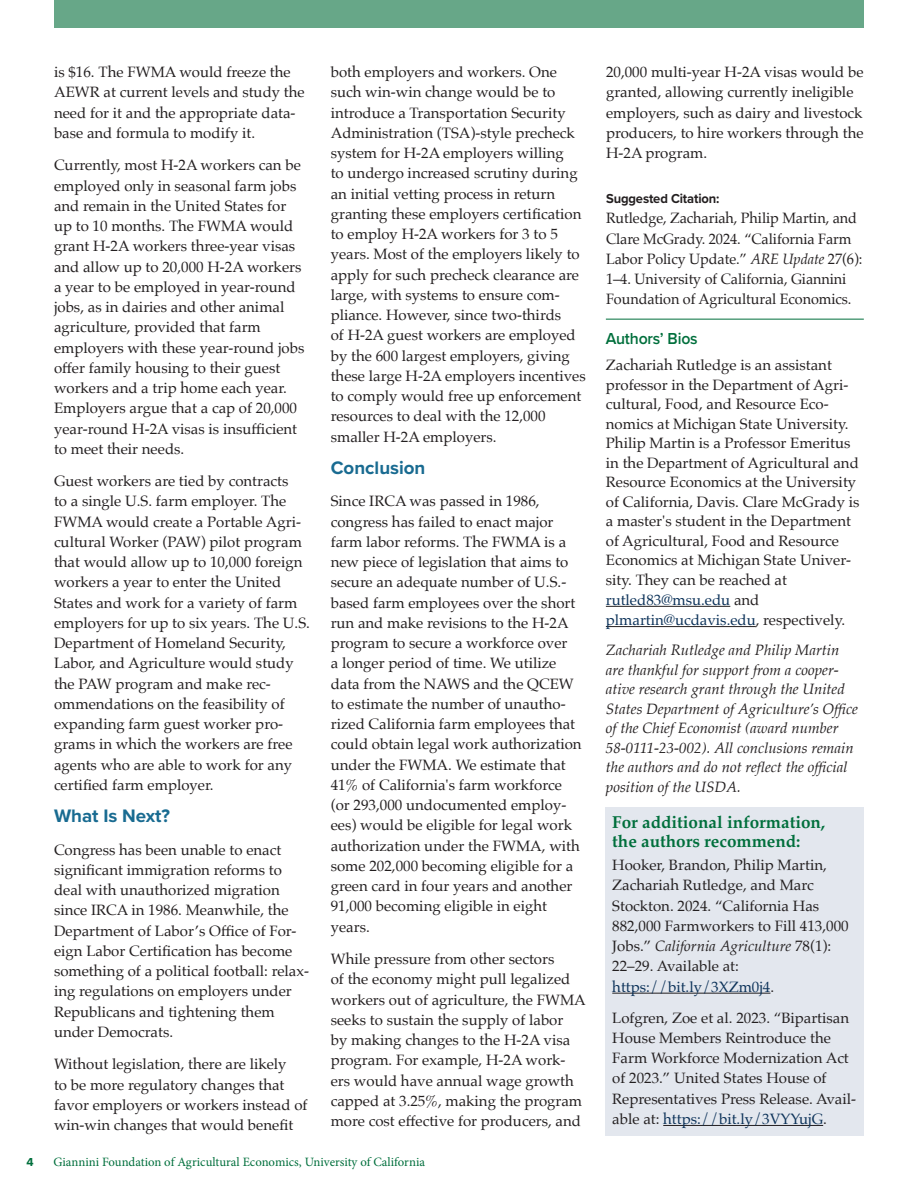
<style>
.page{position:relative;width:918px;height:1188px;background:#fff}
.page>*{position:absolute;margin:0;border:0;box-sizing:border-box;transform-origin:0 0}
.Article_Subhead{font:700 18.75px "Proxima Nova";color:#196b91}
.For_Additional_Info{font:700 17.25px/19.5px "Palatino";color:#006f3c}
.Author_Bio_Header{font:600 16.5px "Proxima Nova";letter-spacing:-.01em;color:#006f3c;scale:.96 1}
.Article_Subhead-2{font:15px/20.2px "Palatino";color:#231f20}
.Article_Body__Palatino{font:15px/19.6px "Palatino";color:#231f20}
.Article_Body__Palatino-2{font:italic 15px/19.5px "Palatino";color:#231f20}
.Article_Body__Palatino-3{font:15px/20.2px "Palatino";color:#231f20;scale:.96 1}
.t1{font:700 13.5px "Proxima Nova";letter-spacing:-.01em;color:#231f20;scale:.96 1}
.t2{font:12.75px "Minion Pro";color:#006f3c}
.t3{font:700 12px "Proxima Nova";color:#006f3c}
.s1{font-style:italic}
.s2{color:#0c3259}
</style>
<div class="page">
<div style="left:54px;top:0;width:810px;height:28px;background:#67a788"></div>
<hr style="left:606px;top:319px;width:258px;height:1px;background:#006f3c">
<hr style="left:606px;top:606px;width:124px;height:1px;background:#231f20">
<hr style="left:606px;top:626px;width:150px;height:1px;background:#231f20">
<div style="left:606px;top:807px;width:258px;height:328px;background:#e3e7ee"></div>
<hr style="left:612px;top:993px;width:158px;height:1px;background:#231f20">
<hr style="left:663px;top:1125px;width:160px;height:1px;background:#231f20">
<p class="Article_Subhead-2" style="left:54px;top:62px;width:252px">is $16. The FWMA would freeze the AEWR at current levels and study the need for it and the appropriate data&shy;base and formula to modify it.</p>
<p class="Article_Subhead-2" style="left:54px;top:155px;width:252px">Currently, most H-2A workers can be employed only in seasonal farm jobs and remain in the United States for up to 10 months. The FWMA would grant H-2A workers three-year visas and allow up to 20,000 H-2A workers a year to be employed in year-round jobs, as in dairies and other animal agriculture, provided that farm employers with these year-round jobs offer family housing to their guest workers and a trip home each year.<br>Employers argue that a cap of 20,000 year-round H-2A visas is insufficient to meet their needs.</p>
<p class="Article_Subhead-2" style="left:54px;top:471px;width:257px">Guest workers are tied by contracts<br>to a single U.S. farm employer. The FWMA would create a Portable Agri&shy;cultural Worker (PAW) pilot program that would allow up to 10,000 foreign workers a year to enter the United States and work for a variety of farm employers for up to six years. The U.S.<br>Department of Homeland Security, Labor, and Agriculture would study the PAW program and make rec&shy;ommendations on the feasibility of expanding farm guest worker pro&shy;grams in which the workers are free agents who are able to work for any certified farm employer.</p>
<p class="Article_Subhead" style="left:54px;top:802px;width:118px">What Is Next?</p>
<p class="Article_Subhead-2" style="left:54px;top:839px;width:257px">Congress has been unable to enact significant immigration reforms to deal with unauthorized migration since IRCA in 1986. Meanwhile, the Department of Labor’s Office of For&shy;eign Labor Certification has become something of a political football: relax&shy;ing regulations on employers under Republicans and tightening them under Democrats.</p>
<p class="Article_Subhead-2" style="left:54px;top:1054px;width:255px">Without legislation, there are likely<br>to be more regulatory changes that favor employers or workers instead of win-win changes that would benefit</p>
<p class="Article_Subhead-2" style="left:331px;top:62px;width:256px">both employers and workers. One such win-win change would be to introduce a Transportation Security Administration (TSA)-style precheck system for H-2A employers willing<br>to undergo increased scrutiny during an initial vetting process in return granting these employers certification to employ H-2A workers for 3 to 5 years. Most of the employers likely to apply for such precheck clearance are large, with systems to ensure com&shy;pliance. However, since two-thirds<br>of H-2A guest workers are employed by the 600 largest employers, giving these large H-2A employers incentives to comply would free up enforcement resources to deal with the 12,000 smaller H-2A employers.</p>
<p class="Article_Subhead" style="left:331px;top:454px;width:96px">Conclusion</p>
<p class="Article_Subhead-2" style="left:331px;top:491px;width:252px">Since IRCA was passed in 1986, congress has failed to enact major farm labor reforms. The FWMA is a new piece of legislation that aims to secure an adequate number of U.S.- based farm employees over the short run and make revisions to the H-2A program to secure a workforce over<br>a longer period of time. We utilize data from the NAWS and the QCEW to estimate the number of unautho&shy;rized California farm employees that could obtain legal work authorization under the FWMA. We estimate that 41% of California's farm workforce (or 293,000 undocumented employ&shy;ees) would be eligible for legal work authorization under the FWMA, with some 202,000 becoming eligible for a green card in four years and another 91,000 becoming eligible in eight years.</p>
<p class="Article_Subhead-2" style="left:331px;top:949px;width:257px">While pressure from other sectors<br>of the economy might pull legalized workers out of agriculture, the FWMA seeks to sustain the supply of labor<br>by making changes to the H-2A visa program. For example, H-2A work&shy;ers would have annual wage growth capped at 3.25%, making the program more cost effective for producers, and</p>
<p class="t3" style="left:26px;top:1153px;width:9px">4</p>
<p class="t2" style="left:53px;top:1153px;width:373px">Giannini Foundation of Agricultural Economics, University of California</p>
<p class="Article_Subhead-2" style="left:606px;top:62px;width:259px">20,000 multi-year H-2A visas would be granted, allowing currently ineligible employers, such as dairy and livestock producers, to hire workers through the H-2A program.</p>
<p class="t1" style="left:606px;top:188px;width:120px">Suggested Citation:</p>
<p class="Article_Body__Palatino-3" style="left:606px;top:208px;width:269px">Rutledge, Zachariah, Philip Martin, and Clare McGrady. 2024. “California Farm Labor Policy Update.” <span class="s1">ARE Update</span> 27(6):<br>1–4. University of California, Giannini Foundation of Agricultural Economics.</p>
<p class="Author_Bio_Header" style="left:606px;top:326px;width:97px">Authors’ Bios</p>
<p class="Article_Body__Palatino" style="left:606px;top:355px;width:255px">Zachariah Rutledge is an assistant professor in the Department of Agri&shy;cultural, Food, and Resource Eco&shy;nomics at Michigan State University.<br>Philip Martin is a Professor Emeritus in the Department of Agricultural and Resource Economics at the University of California, Davis. Clare McGrady is a master's student in the Department of Agricultural, Food and Resource Economics at Michigan State Univer&shy;sity. They can be reached at <span class="s2">rutled83@msu.edu</span> and <span class="s2">plmartin@ucdavis.edu</span>, respectively.</p>
<p class="Article_Body__Palatino-2" style="left:606px;top:640px;width:254px">Zachariah Rutledge and Philip Martin are thankful for support from a cooper&shy;ative research grant through the United States Department of Agriculture’s Office of the Chief Economist (award number 58-0111-23-002). All conclusions remain the authors and do not reflect the official position of the USDA.</p>
<p class="For_Additional_Info" style="left:612px;top:812px;width:214px">For additional information, the authors recommend:</p>
<p class="Article_Body__Palatino" style="left:612px;top:855px;width:238px;line-height:20.2px">Hooker, Brandon, Philip Martin,<br>Zachariah Rutledge, and Marc<br>Stockton. 2024. “California Has<br>882,000 Farmworkers to Fill 413,000<br>Jobs.” <span class="s1">California Agriculture</span> 78(1):<br>22–29. Available at: <span class="s2">https://bit.ly/3XZm0j4</span>.</p>
<p class="Article_Body__Palatino" style="left:612px;top:1007px;width:245px;line-height:20.2px">Lofgren, Zoe et al. 2023. “Bipartisan House Members Reintroduce the Farm Workforce Modernization Act of 2023.” United States House of Representatives Press Release. Avail&shy;able at: <span class="s2">https://bit.ly/3VYYujG</span>.</p>
</div>
